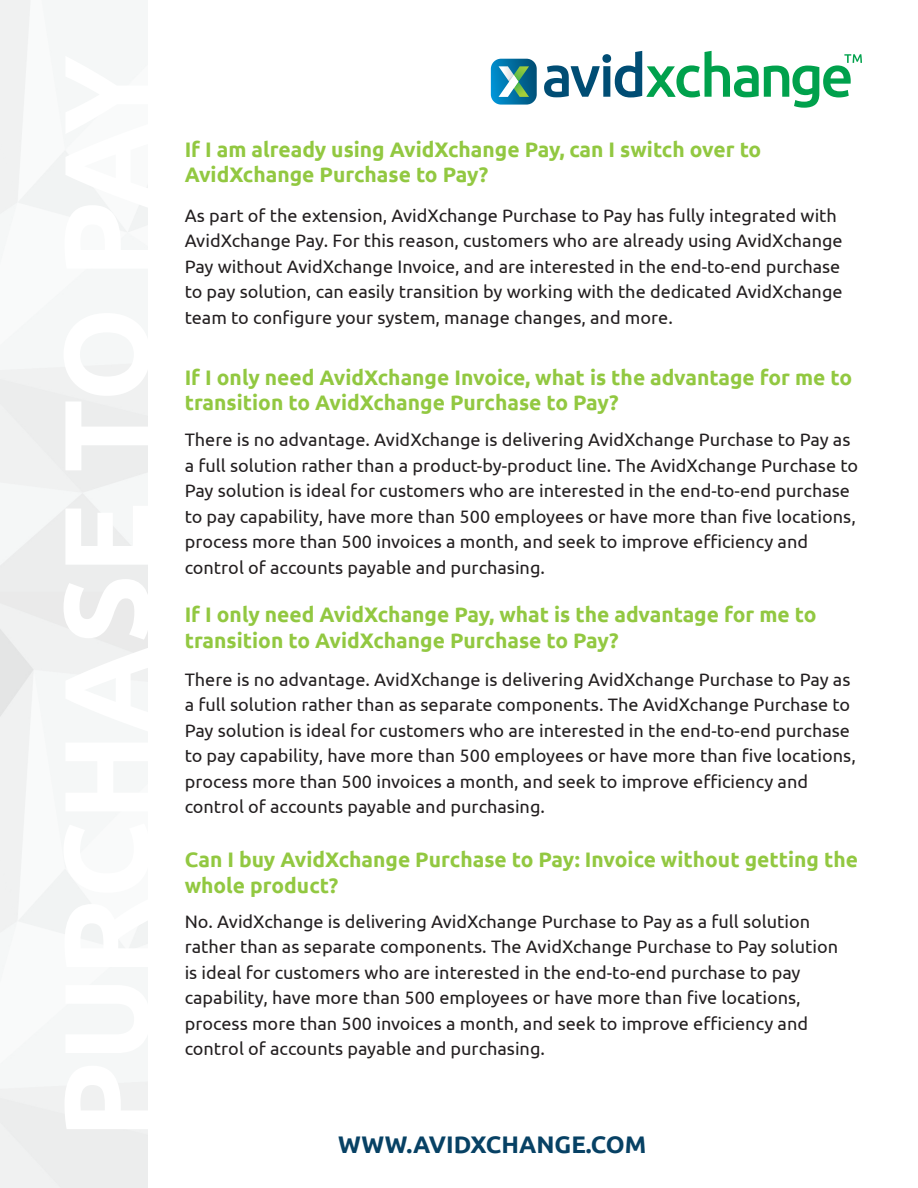
<style>
.page{position:relative;width:918px;height:1188px;background:#fff}
.page>*{position:absolute;margin:0;border:0;box-sizing:border-box;transform-origin:0 0}
.t1{font:700 24px "Ubuntu";color:#074164}
.t2{font:700 21px/25.2px "Ubuntu";color:#92c841}
.t3{font:18px/25.5px "Ubuntu";color:#231f20}
</style>
<div class="page">
<svg style="left:491px;top:59px;width:46px;height:46px;background:#3c92a9"></svg>
<svg style="left:544px;top:51px;width:318px;height:57px"></svg>
<p class="t2" style="left:185px;top:136px;width:578px">If I am already using AvidXchange Pay, can I switch over to<br>AvidXchange Purchase to Pay?</p>
<p class="t3" style="left:185px;top:202px;width:660px">As part of the extension, AvidXchange Purchase to Pay has fully integrated with AvidXchange Pay. For this reason, customers who are already using AvidXchange Pay without AvidXchange Invoice, and are interested in the end-to-end purchase to pay solution, can easily transition by working with the dedicated AvidXchange team to configure your system, manage changes, and more.</p>
<p class="t2" style="left:185px;top:364px;width:669px">If I only need AvidXchange Invoice, what is the advantage for me to transition to AvidXchange Purchase to Pay?</p>
<p class="t3" style="left:185px;top:427px;width:675px">There is no advantage. AvidXchange is delivering AvidXchange Purchase to Pay as a full solution rather than a product-by-product line. The AvidXchange Purchase to Pay solution is ideal for customers who are interested in the end-to-end purchase to pay capability, have more than 500 employees or have more than five locations, process more than 500 invoices a month, and seek to improve efficiency and control of accounts payable and purchasing.</p>
<p class="t2" style="left:185px;top:602px;width:633px">If I only need AvidXchange Pay, what is the advantage for me to transition to AvidXchange Purchase to Pay?</p>
<p class="t3" style="left:185px;top:666px;width:673px">There is no advantage. AvidXchange is delivering AvidXchange Purchase to Pay as a full solution rather than as separate components. The AvidXchange Purchase to Pay solution is ideal for customers who are interested in the end-to-end purchase to pay capability, have more than 500 employees or have more than five locations, process more than 500 invoices a month, and seek to improve efficiency and control of accounts payable and purchasing.</p>
<p class="t2" style="left:185px;top:846px;width:675px">Can I buy AvidXchange Purchase to Pay: Invoice without getting the whole product?</p>
<p class="t3" style="left:185px;top:908px;width:655px">No. AvidXchange is delivering AvidXchange Purchase to Pay as a full solution rather than as separate components. The AvidXchange Purchase to Pay solution is ideal for customers who are interested in the end-to-end purchase to pay capability, have more than 500 employees or have more than five locations, process more than 500 invoices a month, and seek to improve efficiency and control of accounts payable and purchasing.</p>
<h1 class="t1" style="left:338px;top:1128px;width:310px">WWW.AVIDXCHANGE.COM</h1>
</div>
